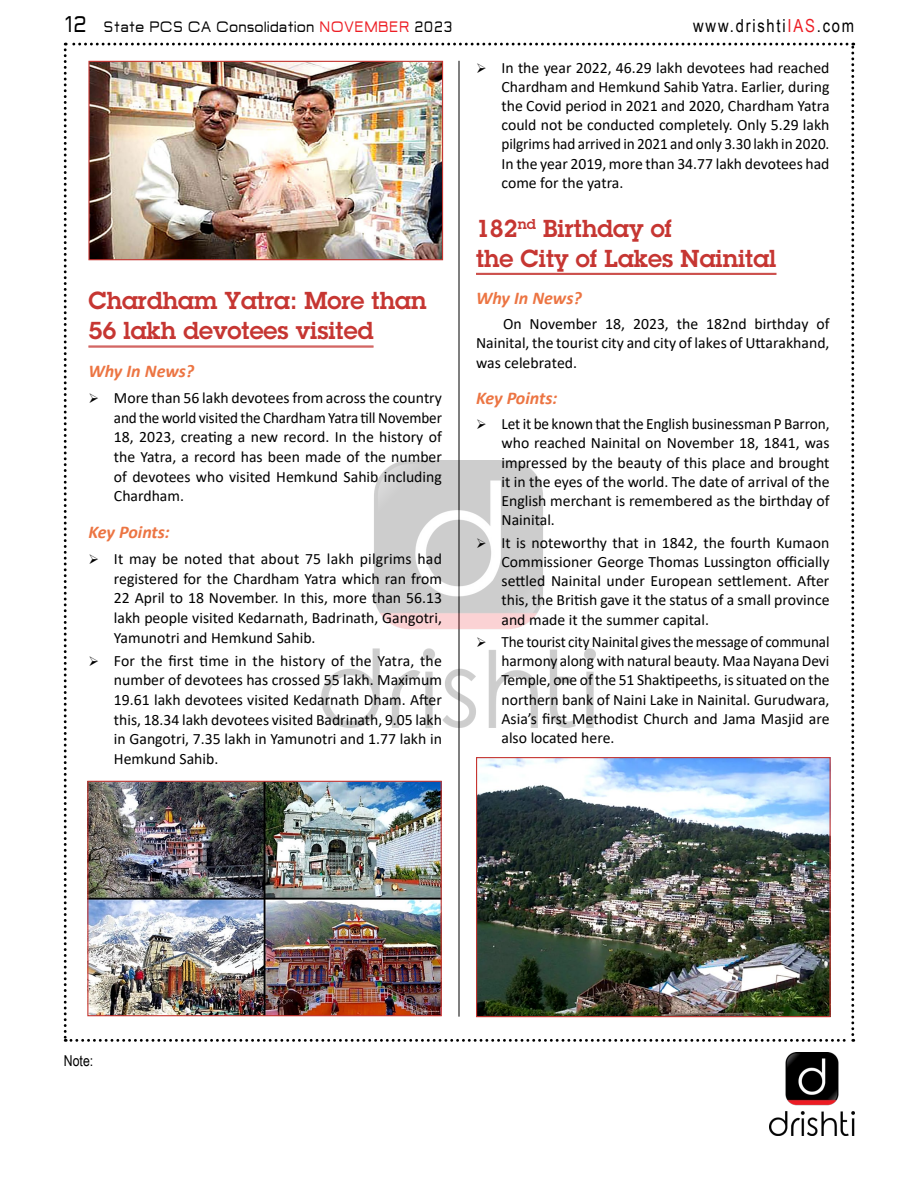
<style>
.page{position:relative;width:918px;height:1188px;background:#fff}
.page>*{position:absolute;margin:0;border:0;box-sizing:border-box;transform-origin:0 0}
.t1{font:600 24px/30px "Lubalin Graph Std";color:#c63632}
.t2{font:italic 700 18px "Calibri";color:#ec7543}
.t3{font:18px "Arial Narrow";letter-spacing:.1em;color:#000}
.t4{font:16.5px "Jepanten";color:#000;scale:.91 1}
.t5{font:15.75px/19.2px "Calibri";color:#000;text-align:justify}
.t6{font:15.75px/19.2px "Calibri";color:#000;text-align:justify;scale:.96 1}
.t7{font:15px "Arial Narrow";color:#000}
.s1{font-size:24.75px}
.s2{color:#ed1d24}
</style>
<div class="page">
<img style="left:770px;top:1053px;width:84px;height:82px">
<img style="left:64px;top:43px;width:790px;height:999px">
<p class="t4" style="left:64px;top:20px;width:429px"><span class="s1">12</span> State PCS CA Consolidation <span class="s2">NOVEMBER</span> 2023</p>
<h1 class="t1" style="left:88px;top:286px;width:339px">Chardham Yatra: More than<br>56 lakh devotees visited</h1>
<p class="t2" style="left:88px;top:358px;width:107px">Why In News?</p>
<p class="t5" style="left:114px;top:388px;width:330px;line-height:19.6px">More than 56 lakh devotees from across the country and the world visited the Chardham Yatra till November 18, 2023, creating a new record. In the history of the Yatra, a record has been made of the number of devotees who visited Hemkund Sahib including Chardham.</p>
<p class="t2" style="left:88px;top:519px;width:83px">Key Points:</p>
<p class="t5" style="left:114px;top:548px;width:330px;line-height:19.6px">It may be noted that about 75 lakh pilgrims had registered for the Chardham Yatra which ran from 22 April to 18 November. In this, more than 56.13 lakh people visited Kedarnath, Badrinath, Gangotri, Yamunotri and Hemkund Sahib.</p>
<p class="t5" style="left:114px;top:650px;width:330px;line-height:19.6px">For the first time in the history of the Yatra, the number of devotees has crossed 55 lakh. Maximum 19.61 lakh devotees visited Kedarnath Dham. After this, 18.34 lakh devotees visited Badrinath, 9.05 lakh in Gangotri, 7.35 lakh in Yamunotri and 1.77 lakh in Hemkund Sahib.</p>
<p class="t3" style="left:693px;top:13px;width:163px">www.drishti<span class="s2">IAS</span>.com</p>
<p class="t5" style="left:502px;top:57px;width:330px">In the year 2022, 46.29 lakh devotees had reached Chardham and Hemkund Sahib Yatra. Earlier, during the Covid period in 2021 and 2020, Chardham Yatra could not be conducted completely. Only 5.29 lakh pilgrims had arrived in 2021 and only 3.30 lakh in 2020.<br>In the year 2019, more than 34.77 lakh devotees had come for the yatra.</p>
<h1 class="t1" style="left:476px;top:214px;width:302px;line-height:29.2px">182<sup>nd</sup> Birthday of<br>the City of Lakes Nainital</h1>
<p class="t2" style="left:476px;top:285px;width:107px">Why In News?</p>
<p class="t5" style="left:476px;top:314px;width:355px;text-indent:27px">On November 18, 2023, the 182nd birthday of Nainital, the tourist city and city of lakes of Uttarakhand, was celebrated.</p>
<p class="t2" style="left:476px;top:385px;width:83px">Key Points:</p>
<p class="t5" style="left:502px;top:414px;width:330px">Let it be known that the English businessman P Barron, who reached Nainital on November 18, 1841, was impressed by the beauty of this place and brought it in the eyes of the world. The date of arrival of the English merchant is remembered as the birthday of Nainital.</p>
<p class="t5" style="left:502px;top:533px;width:330px">It is noteworthy that in 1842, the fourth Kumaon Commissioner George Thomas Lussington officially settled Nainital under European settlement. After this, the British gave it the status of a small province and made it the summer capital.</p>
<p class="t6" style="left:502px;top:632px;width:343px">The tourist city Nainital gives the message of communal harmony along with natural beauty. Maa Nayana Devi Temple, one of the 51 Shaktipeeths, is situated on the northern bank of Naini Lake in Nainital. Gurudwara, Asia’s first Methodist Church and Jama Masjid are also located here.</p>
<p class="t7" style="left:64px;top:1050px;width:31px">Note:</p>
</div>
